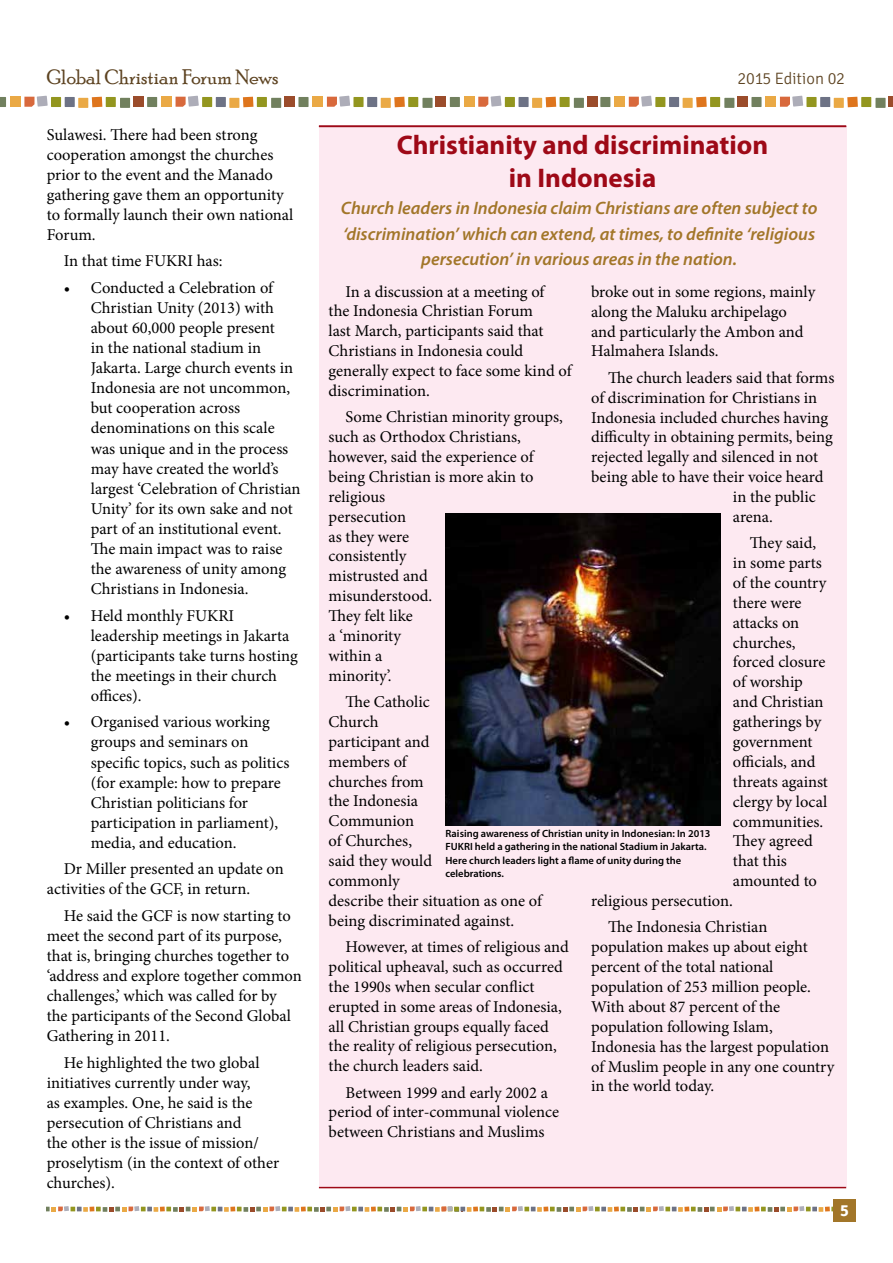
<style>
.page{position:relative;width:893px;height:1263px;background:#fff}
.page>*{position:absolute;margin:0;border:0;box-sizing:border-box;transform-origin:0 0}
.t1{font:700 27px/33px "Myriad Pro";color:#9e0917;text-align:center}
.t2{font:21px "Poor Richard";color:#5d4321}
.t3{font:italic 600 18px/25.5px "Myriad Pro";color:#a27629;text-align:center}
.t4{font:16.5px/20px "Minion Pro";color:#000}
.t5{font:300 16.5px "Signika Negative";letter-spacing:-.005em;color:#5d4321}
.t6{font:700 16.5px "Signika Negative";color:#fff}
.t7{font:600 10.5px/13.5px "Myriad Pro";color:#000}
</style>
<div class="page">
<div style="left:65px;top:97px;width:10px;height:10px;background:#6d7285"></div>
<div style="left:78px;top:98px;width:10px;height:10px;background:#eaa945"></div>
<div style="left:10px;top:97px;width:10px;height:10px;background:#eaa945"></div>
<div style="left:106px;top:97px;width:10px;height:10px;background:#93961f"></div>
<div style="left:51px;top:97px;width:10px;height:10px;background:#93961f"></div>
<svg style="left:92px;top:97px;width:10px;height:10px"></svg>
<div style="left:120px;top:98px;width:10px;height:10px;background:#71805e"></div>
<svg style="left:0;top:97px;width:6px;height:10px"></svg>
<svg style="left:24px;top:96px;width:24px;height:11px"></svg>
<div style="left:133px;top:97px;width:11px;height:10px;background:#9b4c2b"></div>
<div style="left:216px;top:97px;width:10px;height:10px;background:#6d7285"></div>
<div style="left:229px;top:98px;width:10px;height:10px;background:#eaa945"></div>
<div style="left:162px;top:97px;width:10px;height:10px;background:#eaa945"></div>
<div style="left:257px;top:97px;width:10px;height:10px;background:#93961f"></div>
<div style="left:202px;top:97px;width:10px;height:10px;background:#93961f"></div>
<svg style="left:243px;top:97px;width:10px;height:10px"></svg>
<div style="left:271px;top:98px;width:10px;height:10px;background:#71805e"></div>
<div style="left:147px;top:97px;width:10px;height:10px;background:#71805e"></div>
<svg style="left:176px;top:96px;width:23px;height:11px"></svg>
<div style="left:285px;top:97px;width:10px;height:10px;background:#9b4c2b"></div>
<div style="left:367px;top:97px;width:10px;height:10px;background:#6d7285"></div>
<div style="left:381px;top:98px;width:10px;height:10px;background:#eaa945"></div>
<div style="left:313px;top:97px;width:10px;height:10px;background:#eaa945"></div>
<div style="left:408px;top:97px;width:10px;height:10px;background:#93961f"></div>
<div style="left:353px;top:97px;width:11px;height:10px;background:#93961f"></div>
<svg style="left:394px;top:97px;width:11px;height:10px"></svg>
<div style="left:422px;top:98px;width:11px;height:10px;background:#71805e"></div>
<div style="left:298px;top:97px;width:11px;height:10px;background:#71805e"></div>
<svg style="left:327px;top:96px;width:23px;height:11px"></svg>
<div style="left:436px;top:97px;width:10px;height:10px;background:#9b4c2b"></div>
<div style="left:518px;top:97px;width:11px;height:10px;background:#6d7285"></div>
<div style="left:532px;top:98px;width:10px;height:10px;background:#eaa945"></div>
<div style="left:464px;top:97px;width:10px;height:10px;background:#eaa945"></div>
<div style="left:560px;top:97px;width:10px;height:10px;background:#93961f"></div>
<div style="left:505px;top:97px;width:10px;height:10px;background:#93961f"></div>
<svg style="left:546px;top:97px;width:10px;height:10px"></svg>
<div style="left:574px;top:98px;width:10px;height:10px;background:#71805e"></div>
<div style="left:450px;top:97px;width:10px;height:10px;background:#71805e"></div>
<svg style="left:478px;top:96px;width:23px;height:11px"></svg>
<div style="left:587px;top:97px;width:10px;height:10px;background:#9b4c2b"></div>
<div style="left:669px;top:97px;width:10px;height:10px;background:#6d7285"></div>
<div style="left:683px;top:98px;width:10px;height:10px;background:#eaa945"></div>
<div style="left:615px;top:97px;width:10px;height:10px;background:#eaa945"></div>
<div style="left:710px;top:97px;width:10px;height:10px;background:#93961f"></div>
<div style="left:655px;top:97px;width:10px;height:10px;background:#93961f"></div>
<svg style="left:696px;top:97px;width:11px;height:10px"></svg>
<div style="left:724px;top:98px;width:10px;height:10px;background:#71805e"></div>
<div style="left:600px;top:97px;width:10px;height:10px;background:#71805e"></div>
<svg style="left:629px;top:96px;width:23px;height:11px"></svg>
<div style="left:738px;top:97px;width:10px;height:10px;background:#9b4c2b"></div>
<div style="left:820px;top:97px;width:10px;height:10px;background:#6d7285"></div>
<div style="left:834px;top:98px;width:10px;height:10px;background:#eaa945"></div>
<div style="left:766px;top:97px;width:10px;height:10px;background:#eaa945"></div>
<div style="left:861px;top:97px;width:10px;height:10px;background:#93961f"></div>
<div style="left:806px;top:97px;width:11px;height:10px;background:#93961f"></div>
<svg style="left:847px;top:97px;width:11px;height:10px"></svg>
<div style="left:875px;top:98px;width:11px;height:10px;background:#71805e"></div>
<div style="left:751px;top:97px;width:10px;height:10px;background:#71805e"></div>
<svg style="left:780px;top:96px;width:23px;height:11px"></svg>
<hr style="left:889px;top:97px;width:4px;height:10px;background:#9b4c2b">
<svg style="left:47px;top:1206px;width:786px;height:6px"></svg>
<div style="left:319px;top:126px;width:527px;height:1061px;background:#fde9f1"></div>
<hr style="left:319px;top:125px;width:527px;height:2px;background:#9e0917">
<hr style="left:319px;top:1187px;width:527px;height:1px;background:#9e0917">
<img style="left:446px;top:513px;width:274px;height:312px">
<div style="left:833px;top:1199px;width:23px;height:22px;background:#a27629"></div>
<p class="t2" style="left:47px;top:64px;width:233px">Global Christian Forum News</p>
<p class="t5" style="left:738px;top:69px;width:109px">2015 Edition 02</p>
<p class="t4" style="left:47px;top:124px;width:248px">Sulawesi. There had been strong cooperation amongst the churches prior to the event and the Manado gathering gave them an opportunity to formally launch their own national<br>Forum.</p>
<p class="t4" style="left:64px;top:251px;width:160px">In that time FUKRI has:</p>
<p class="t4" style="left:91px;top:278px;width:211px;text-indent:-27px">• Conducted a Celebration of<br>Christian Unity (2013) with about 60,000 people present<br>in the national stadium in<br>Jakarta. Large church events in<br>Indonesia are not uncommon, but cooperation across denominations on this scale was unique and in the process may have created the world’s largest ‘Celebration of Christian<br>Unity’ for its own sake and not part of an institutional event.<br>The main impact was to raise the awareness of unity among<br>Christians in Indonesia.</p>
<p class="t4" style="left:91px;top:605px;width:209px;text-indent:-27px">• Held monthly FUKRI leadership meetings in Jakarta (participants take turns hosting the meetings in their church offices).</p>
<p class="t4" style="left:91px;top:712px;width:200px;text-indent:-27px">• Organised various working groups and seminars on specific topics, such as politics (for example: how to prepare<br>Christian politicians for participation in parliament), media, and education.</p>
<p class="t4" style="left:47px;top:859px;width:239px;text-indent:17px">Dr Miller presented an update on activities of the GCF, in return.</p>
<p class="t4" style="left:47px;top:906px;width:256px;text-indent:17px">He said the GCF is now starting to meet the second part of its purpose, that is, bringing churches together to ‘address and explore together common challenges,’ which was called for by the participants of the Second Global Gathering in 2011.</p>
<p class="t4" style="left:47px;top:1052px;width:234px;text-indent:17px">He highlighted the two global initiatives currently under way,<br>as examples. One, he said is the persecution of Christians and<br>the other is the issue of mission/ proselytism (in the context of other churches).</p>
<h1 class="t1" style="left:397px;top:128px;width:373px">Christianity and discrimination in Indonesia</h1>
<p class="t3" style="left:341px;top:195px;width:478px">Church leaders in Indonesia claim Christians are often subject to ‘discrimination’ which can extend, at times, to definite ‘religious persecution’ in various areas in the nation.</p>
<p class="t4" style="left:329px;top:281px;width:244px;text-indent:17px">In a discussion at a meeting of<br>the Indonesia Christian Forum<br>last March, participants said that<br>Christians in Indonesia could generally expect to face some kind of discrimination.</p>
<p class="t4" style="left:329px;top:407px;width:236px;text-indent:17px">Some Christian minority groups, such as Orthodox Christians, however, said the experience of being Christian is more akin to religious<br>persecution<br>as they were<br>consistently<br>mistrusted and<br>misunderstood.<br>They felt like<br>a ‘minority<br>within a<br>minority’.</p>
<p class="t4" style="left:329px;top:692px;width:215px;text-indent:17px">The Catholic<br>Church<br>participant and<br>members of<br>churches from<br>the Indonesia<br>Communion<br>of Churches,<br>said they would<br>commonly<br>describe their situation as one of being discriminated against.</p>
<p class="t4" style="left:329px;top:937px;width:242px;text-indent:17px">However, at times of religious and political upheaval, such as occurred the 1990s when secular conflict erupted in some areas of Indonesia, all Christian groups equally faced the reality of religious persecution, the church leaders said.</p>
<p class="t4" style="left:329px;top:1082px;width:232px;text-indent:17px">Between 1999 and early 2002 a period of inter-communal violence between Christians and Muslims</p>
<p class="t4" style="left:591px;top:282px;width:226px">broke out in some regions, mainly along the Maluku archipelago and particularly the Ambon and<br>Halmahera Islands.</p>
<p class="t4" style="left:608px;top:368px;width:228px">The church leaders said that forms</p>
<p class="t4" style="left:591px;top:387px;width:228px">of discrimination for Christians in</p>
<p class="t4" style="left:591px;top:407px;width:238px">Indonesia included churches having</p>
<p class="t4" style="left:591px;top:427px;width:243px">difficulty in obtaining permits, being</p>
<p class="t4" style="left:591px;top:447px;width:228px">rejected legally and silenced in not</p>
<p class="t4" style="left:591px;top:467px;width:234px">being able to have their voice heard</p>
<p class="t4" style="left:733px;top:487px;width:84px">in the public</p>
<p class="t4" style="left:733px;top:507px;width:41px">arena.</p>
<p class="t4" style="left:733px;top:533px;width:97px;text-indent:17px">They said, in some parts of the country there were attacks on churches, forced closure of worship and Christian gatherings by government officials, and threats against clergy by local communities.<br>They agreed that this amounted to</p>
<p class="t4" style="left:608px;top:888px;width:161px;line-height:26.2px;text-indent:-17px">religious persecution.<br>The Indonesia Christian</p>
<p class="t4" style="left:591px;top:937px;width:245px">population makes up about eight percent of the total national population of 253 million people.<br>With about 87 percent of the population following Islam,<br>Indonesia has the largest population of Muslim people in any one country in the world today.</p>
<p class="t7" style="left:446px;top:826px;width:267px">Raising awareness of Christian unity in Indonesian: In 2013<br>FUKRI held a gathering in the national Stadium in Jakarta.<br>Here church leaders light a flame of unity during the celebrations.</p>
<p class="t6" style="left:840px;top:1201px;width:10px">5</p>
</div>
